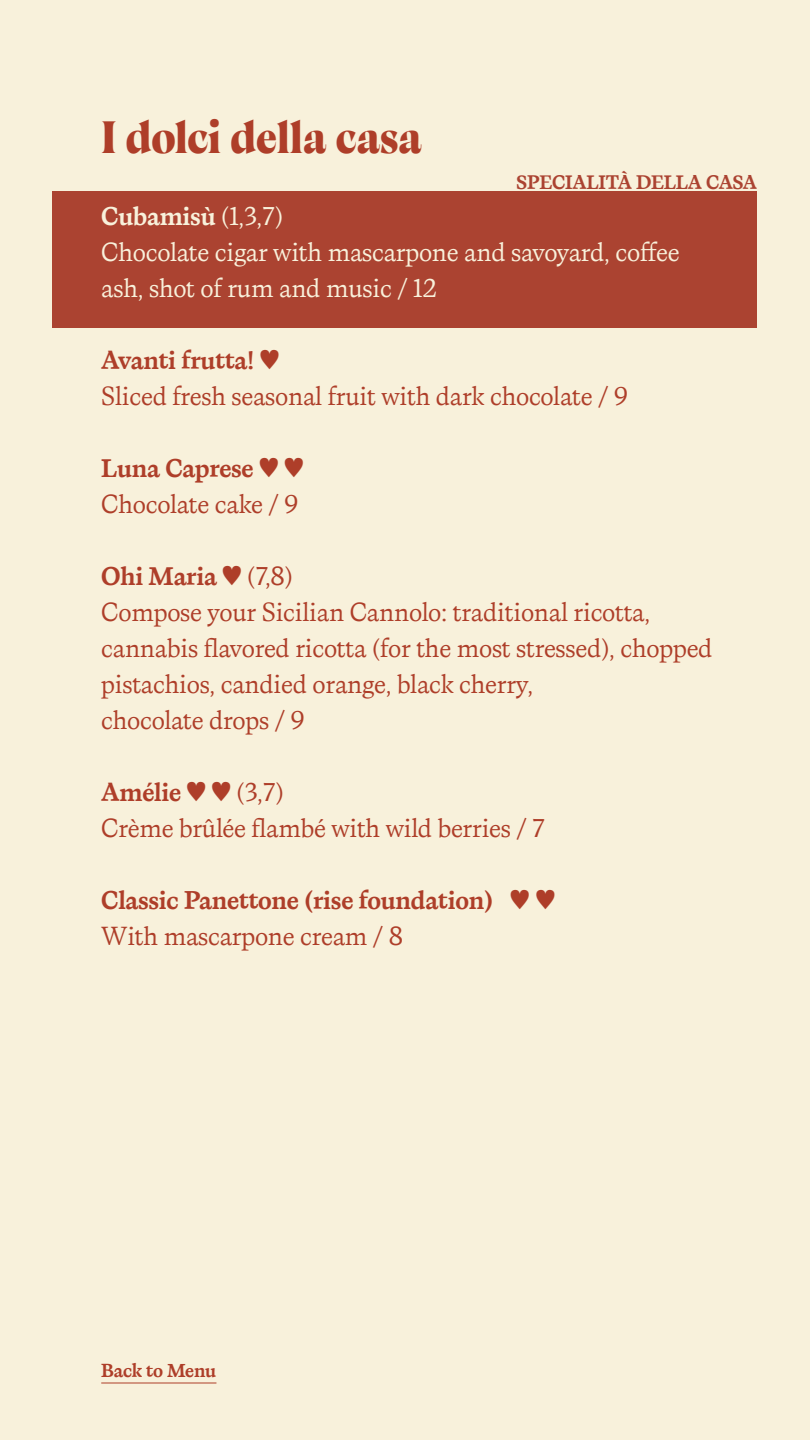
<style>
.page{position:relative;width:810px;height:1440px;background:#f8f1db}
.page>*{position:absolute;margin:0;border:0;box-sizing:border-box;transform-origin:0 0}
.t1{font:900 45px "Calvino Grande";letter-spacing:-.01em;color:#ae3e29}
.t2{font:25.5px/36px "Calvino";letter-spacing:-.01em;color:#ae3e29}
.t3{font:700 25.5px "Calvino";letter-spacing:-.01em;color:#ae3e29}
.t4{font:25.5px/36px "Calvino";letter-spacing:-.01em;color:#f8f1db}
.t5{font:700 25.5px "Calvino";letter-spacing:-.01em;color:#f8f1db}
.t6{font:700 19.5px "Calvino";letter-spacing:-.01em;color:#ab4331}
.t7{font:700 18.75px "Calvino";letter-spacing:-.01em;color:#ae3e29}
.s1{font-weight:400}
</style>
<div class="page">
<div style="left:52px;top:191px;width:705px;height:137px;background:#ab4331"></div>
<hr style="left:101px;top:1383px;width:115px;height:1px;background:#ae3e29">
<p class="t1" style="left:101px;top:103px;width:322px">I dolci della casa</p>
<p class="t6" style="left:516px;top:167px;width:242px">SPECIALITÀ DELLA CASA</p>
<p class="t5" style="left:101px;top:196px;width:184px">Cubamisù <span class="s1">(1,3,7)</span></p>
<p class="t4" style="left:101px;top:232px;width:580px">Chocolate cigar with mascarpone and savoyard, coffee ash, shot of rum and music / 12</p>
<p class="t3" style="left:101px;top:340px;width:180px">Avanti frutta! ♥</p>
<p class="t2" style="left:101px;top:376px;width:528px">Sliced fresh seasonal fruit with dark chocolate / 9</p>
<p class="t3" style="left:101px;top:448px;width:204px">Luna Caprese ♥ ♥</p>
<p class="t2" style="left:101px;top:484px;width:199px">Chocolate cake / 9</p>
<p class="t3" style="left:101px;top:556px;width:193px">Ohi Maria ♥ <span class="s1">(7,8)</span></p>
<p class="t2" style="left:101px;top:592px;width:613px">Compose your Sicilian Cannolo: traditional ricotta, cannabis flavored ricotta (for the most stressed), chopped pistachios, candied orange, black cherry,</p>
<p class="t2" style="left:101px;top:700px;width:205px">chocolate drops / 9</p>
<p class="t3" style="left:101px;top:772px;width:184px">Amélie ♥ ♥ <span class="s1">(3,7)</span></p>
<p class="t2" style="left:101px;top:808px;width:446px">Crème brûlée flambé with wild berries / 7</p>
<p class="t3" style="left:101px;top:880px;width:456px">Classic Panettone (rise foundation) <span class="s1">♥ ♥</span></p>
<p class="t2" style="left:101px;top:916px;width:303px">With mascarpone cream / 8</p>
<p class="t7" style="left:101px;top:1356px;width:117px">Back to Menu</p>
</div>
